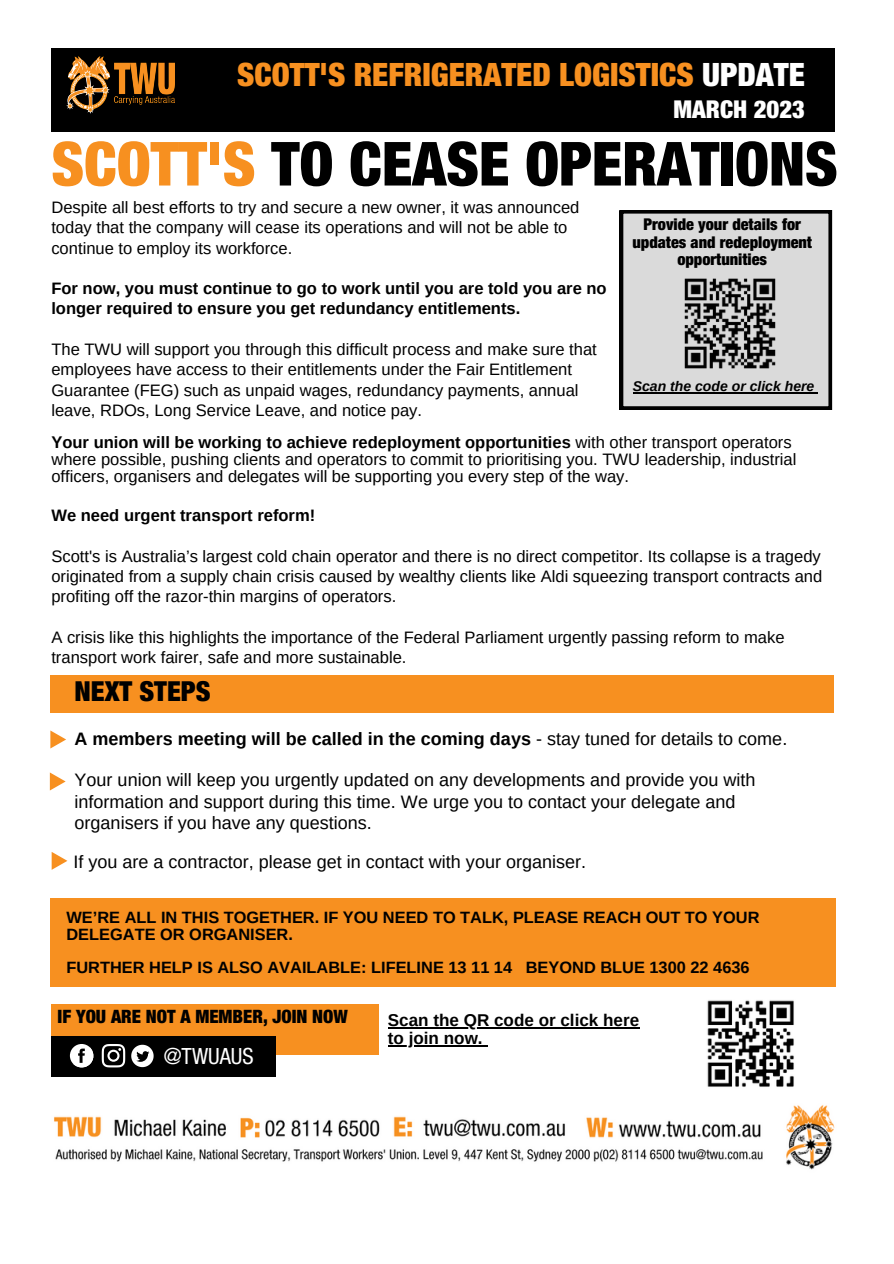
<style>
.page{position:relative;width:894px;height:1264px;background:#fff}
.page>*{position:absolute;margin:0;border:0;box-sizing:border-box;transform-origin:0 0}
.t1{font:900 condensed 60.9px "Helvetica Neue LT Std";color:#000}
.t2{font:900 condensed 32.25px "Helvetica Neue LT Std";color:#f79020}
.t3{font:900 condensed 27.6px "Helvetica Neue LT Std";color:#000}
.t4{font:900 condensed 24.6px "Helvetica Neue LT Std";color:#fff}
.t5{font:condensed 22.35px "Helvetica Neue LT Std";color:#fff}
.t6{font:900 condensed 18.45px "Helvetica Neue LT Std";color:#000}
.t7{font:18px/21.5px "Arimo";color:#000}
.t8{font:700 18px "Arimo";color:#000}
.t9{font:700 17.1px/18px "Arimo";color:#000}
.t10{font:16.5px/20.2px "Arimo";color:#000}
.t11{font:700 16.5px/20.2px "Arimo";color:#000}
.t12{font:700 16.35px/16.5px "Arimo";color:#000}
.t13{font:900 condensed 16.2px/17.2px "Helvetica Neue LT Std";color:#000;text-align:center}
.t14{font:italic 700 13.95px "Arimo";color:#000}
.s1{color:#fff}
.s2{color:#f79020}
.s3{font-weight:700}
.s4{font-weight:400}
</style>
<div class="page">
<div style="left:51px;top:1004px;width:327px;height:51px;background:#f79020"></div>
<div style="left:51px;top:1036px;width:225px;height:40px;background:#000"></div>
<svg style="left:70px;top:1043px;width:23px;height:24px"></svg>
<svg style="left:73px;top:1047px;width:21px;height:21px"></svg>
<svg style="left:131px;top:1044px;width:22px;height:23px"></svg>
<svg style="left:102px;top:1044px;width:23px;height:23px"></svg>
<div style="left:51px;top:48px;width:783px;height:83px;background:#000"></div>
<img style="left:66px;top:56px;width:108px;height:58px">
<svg style="left:50px;top:772px;width:16px;height:18px"></svg>
<svg style="left:52px;top:852px;width:15px;height:17px"></svg>
<div style="left:50px;top:674px;width:783px;height:38px;background:#f79020"></div>
<svg style="left:50px;top:730px;width:16px;height:18px"></svg>
<div style="left:50px;top:898px;width:785px;height:88px;background:#f79020"></div>
<img style="left:54px;top:1105px;width:781px;height:65px">
<img style="left:707px;top:1000px;width:87px;height:87px">
<hr style="left:388px;top:1027px;width:251px;height:1px;background:#000">
<hr style="left:388px;top:1045px;width:94px;height:1px;background:#000">
<svg style="left:619px;top:210px;width:212px;height:199px;background:#b5b5b5"></svg>
<h2 class="t2" style="left:237px;top:63px;width:569px">SCOTT'S REFRIGERATED LOGISTICS <span class="s1">UPDATE</span></h2>
<h3 class="t4" style="left:673px;top:101px;width:133px">MARCH 2023</h3>
<h1 class="t1" style="left:51px;top:142px;width:787px"><span class="s2">SCOTT'S</span> TO CEASE OPERATIONS</h1>
<p class="t10" style="left:51px;top:197px;width:529px">Despite all best efforts to try and secure a new owner, it was announced today that the company will cease its operations and will not be able to continue to employ its workforce.</p>
<p class="t11" style="left:51px;top:278px;width:556px">For now, you must continue to go to work until you are told you are no longer required to ensure you get redundancy entitlements.</p>
<p class="t10" style="left:51px;top:339px;width:547px">The TWU will support you through this difficult process and make sure that employees have access to their entitlements under the Fair Entitlement Guarantee (FEG) such as unpaid wages, redundancy payments, annual leave, RDOs, Long Service Leave, and notice pay.</p>
<p class="t13" style="left:632px;top:218px;width:181px">Provide your details for updates and redeployment opportunities</p>
<p class="t14" style="left:632px;top:379px;width:183px">Scan the code or click here</p>
<p class="t10" style="left:51px;top:434px;width:746px;line-height:17px"><span class="s3">Your union will be working to achieve redeployment opportunities</span> with other transport operators where possible, pushing clients and operators to commit to prioritising you. TWU leadership, industrial officers, organisers and delegates will be supporting you every step of the way.</p>
<p class="t11" style="left:51px;top:505px;width:265px">We need urgent transport reform!</p>
<p class="t10" style="left:51px;top:546px;width:772px;text-align:justify">Scott's is Australia’s largest cold chain operator and there is no direct competitor. Its collapse is a tragedy originated from a supply chain crisis caused by wealthy clients like Aldi squeezing transport contracts and profiting off the razor-thin margins of operators.</p>
<p class="t10" style="left:51px;top:627px;width:734px">A crisis like this highlights the importance of the Federal Parliament urgently passing reform to make transport work fairer, safe and more sustainable.</p>
<h3 class="t3" style="left:75px;top:681px;width:137px">NEXT STEPS</h3>
<p class="t8" style="left:75px;top:728px;width:714px">A members meeting will be called in the coming days <span class="s4">- stay tuned for details to come.</span></p>
<p class="t7" style="left:75px;top:769px;width:682px">Your union will keep you urgently updated on any developments and provide you with information and support during this time. We urge you to contact your delegate and organisers if you have any questions.</p>
<p class="t7" style="left:73px;top:850px;width:514px">If you are a contractor, please get in contact with your organiser.</p>
<p class="t12" style="left:66px;top:909px;width:694px">WE’RE ALL IN THIS TOGETHER. IF YOU NEED TO TALK, PLEASE REACH OUT TO YOUR<br>DELEGATE OR ORGANISER.</p>
<p class="t12" style="left:66px;top:958px;width:684px">FURTHER HELP IS ALSO AVAILABLE: LIFELINE 13 11 14 BEYOND BLUE 1300 22 4636</p>
<p class="t6" style="left:58px;top:1009px;width:291px">IF YOU ARE NOT A MEMBER, JOIN NOW</p>
<p class="t9" style="left:388px;top:1011px;width:253px">Scan the QR code or click here to join now.</p>
<h3 class="t5" style="left:164px;top:1048px;width:91px">@TWUAUS</h3>
</div>
